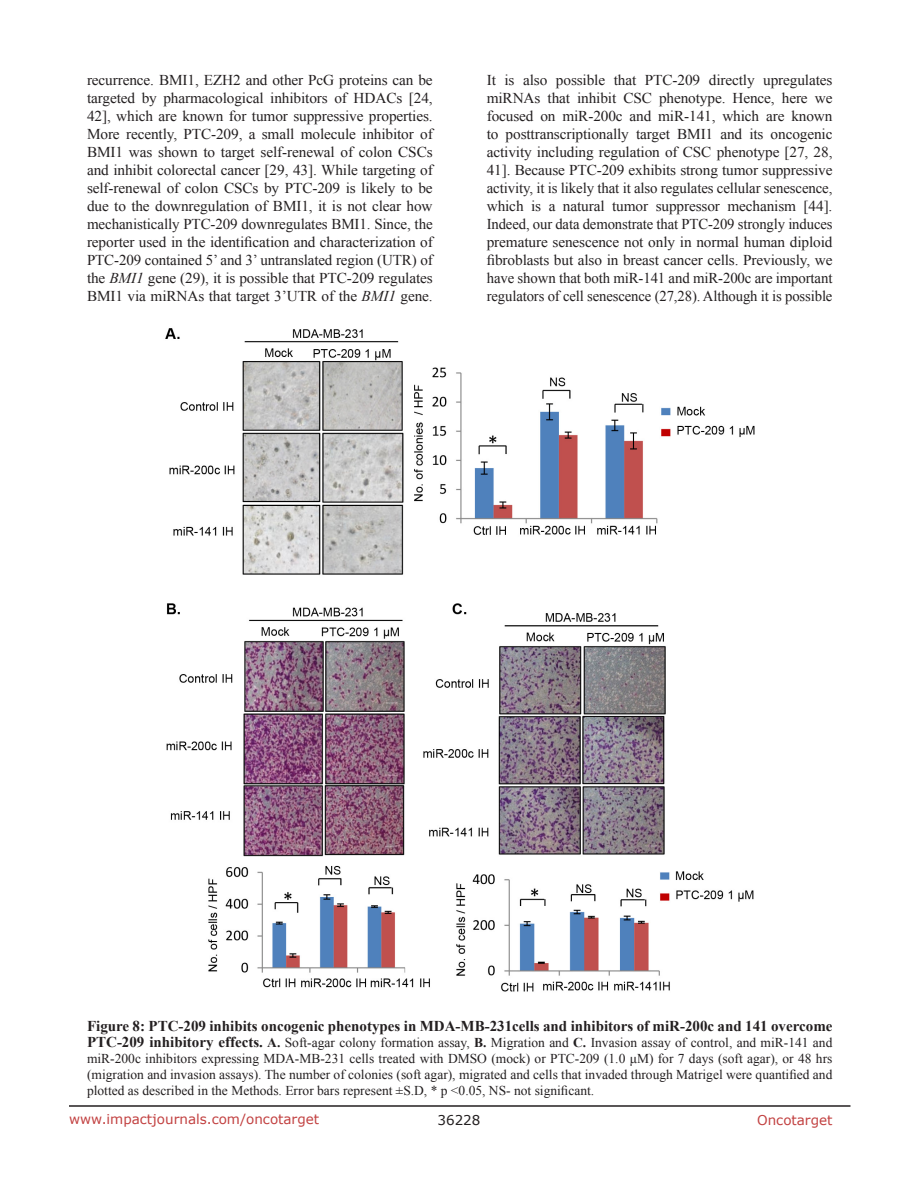
<style>
.page{position:relative;width:918px;height:1188px;background:#fff}
.page>*{position:absolute;margin:0;border:0;box-sizing:border-box;transform-origin:0 0}
.t1{font:15px/18px "Times New Roman";letter-spacing:-.01em;color:#231f20;text-align:justify}
.t2{font:700 15px "Times New Roman";color:#231f20}
.t3{font:13.5px/16.2px "Times New Roman";color:#231f20;text-align:justify}
.t4{font:13.5px "Verdana";color:#c24141}
.t5{font:13.5px "Verdana";color:#231f20}
.s1{font-style:italic}
.s2{font-weight:700;font-size:15px}
.s3{font-weight:700}
</style>
<div class="page">
<hr style="left:69px;top:1105px;width:781px;height:2px;background:#231f20">
<img style="left:165px;top:328px;width:590px;height:664px">
<p class="t1" style="left:87px;top:71px;width:347px">recurrence. BMI1, EZH2 and other PcG proteins can be targeted by pharmacological inhibitors of HDACs [24, 42], which are known for tumor suppressive properties.<br>More recently, PTC-209, a small molecule inhibitor of BMI1 was shown to target self-renewal of colon CSCs and inhibit colorectal cancer [29, 43]. While targeting of self-renewal of colon CSCs by PTC-209 is likely to be due to the downregulation of BMI1, it is not clear how mechanistically PTC-209 downregulates BMI1. Since, the reporter used in the identification and characterization of PTC-209 contained 5’ and 3’ untranslated region (UTR) of the <span class="s1">BMI1</span> gene (29), it is possible that PTC-209 regulates BMI1 via miRNAs that target 3’UTR of the <span class="s1">BMI1</span> gene.</p>
<p class="t1" style="left:487px;top:71px;width:347px">It is also possible that PTC-209 directly upregulates miRNAs that inhibit CSC phenotype. Hence, here we focused on miR-200c and miR-141, which are known to posttranscriptionally target BMI1 and its oncogenic activity including regulation of CSC phenotype [27, 28, 41]. Because PTC-209 exhibits strong tumor suppressive activity, it is likely that it also regulates cellular senescence, which is a natural tumor suppressor mechanism [44].<br>Indeed, our data demonstrate that PTC-209 strongly induces premature senescence not only in normal human diploid fibroblasts but also in breast cancer cells. Previously, we have shown that both miR-141 and miR-200c are important regulators of cell senescence (27,28). Although it is possible</p>
<p class="t2" style="left:87px;top:1015px;width:747px">Figure 8: PTC-209 inhibits oncogenic phenotypes in MDA-MB-231cells and inhibitors of miR-200c and 141 overcome</p>
<p class="t3" style="left:87px;top:1034px;width:747px"><span class="s2">PTC-209 inhibitory effects.</span> <span class="s3">A.</span> Soft-agar colony formation assay, <span class="s3">B.</span> Migration and <span class="s3">C.</span> Invasion assay of control, and miR-141 and miR-200c inhibitors expressing MDA-MB-231 cells treated with DMSO (mock) or PTC-209 (1.0 μM) for 7 days (soft agar), or 48 hrs (migration and invasion assays). The number of colonies (soft agar), migrated and cells that invaded through Matrigel were quantified and plotted as described in the Methods. Error bars represent ±S.D, * p &lt;0.05, NS- not significant.</p>
<p class="t4" style="left:69px;top:1110px;width:252px">www.impactjournals.com/oncotarget</p>
<p class="t5" style="left:438px;top:1111px;width:44px">36228</p>
<p class="t4" style="left:757px;top:1111px;width:77px">Oncotarget</p>
</div>
